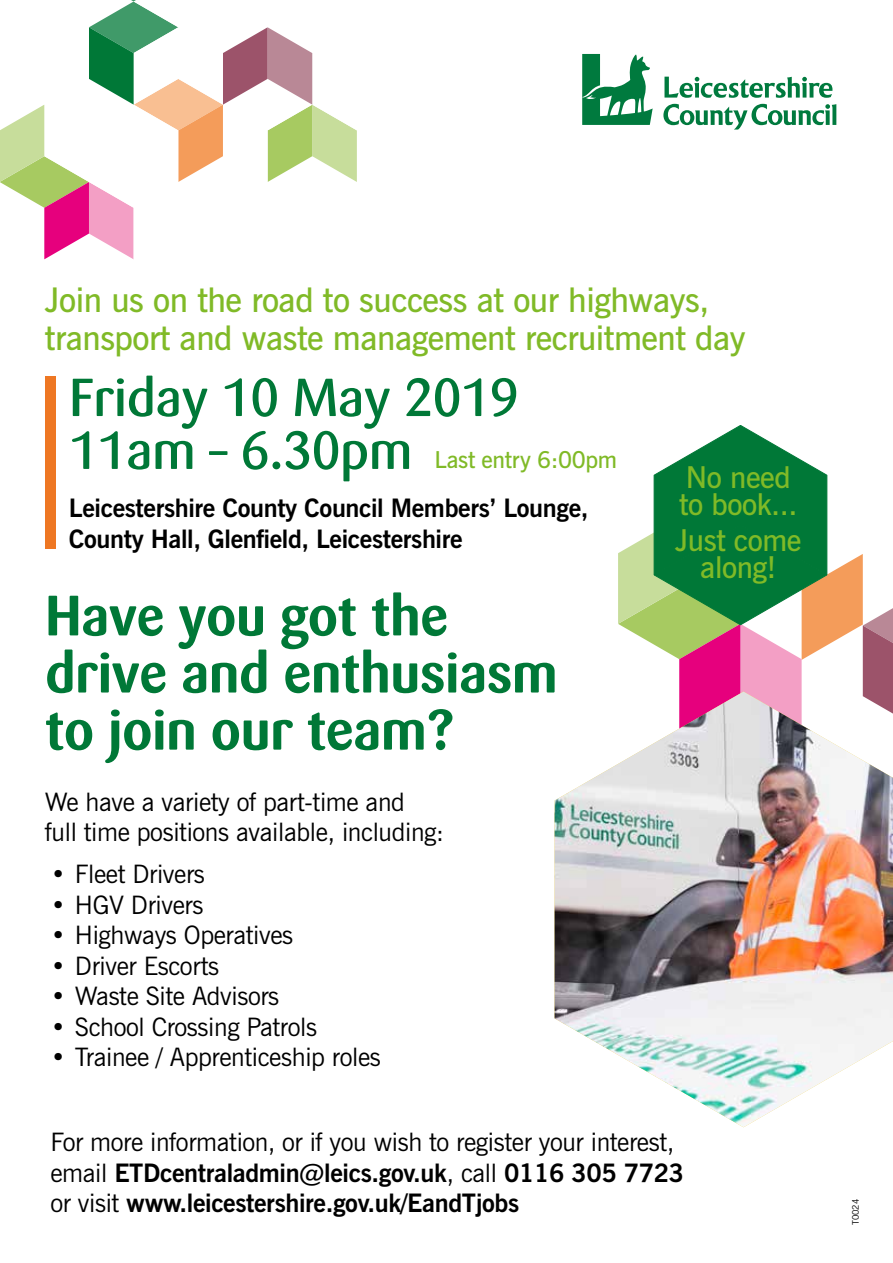
<style>
.page{position:relative;width:893px;height:1263px;background:#fff}
.page>*{position:absolute;margin:0;border:0;box-sizing:border-box;transform-origin:0 0}
.t1{font:700 56.25px/57.2px "Sari";letter-spacing:-.015em;color:#007837;scale:.96 1}
.t2{font:500 52.8px "Sari";letter-spacing:-.015em;color:#007837}
.t3{font:52.8px "Sari Medium Caps";color:#007837}
.t4{font:600 33.9px/38.1px "News Gothic BT";letter-spacing:-.015em;color:#80ba27}
.t5{font:600 30px/27px "News Gothic BT";letter-spacing:-.015em;color:#80ba27}
.t6{font:700 25.35px/30.5px "News Gothic BT";letter-spacing:-.015em;color:#000}
.t7{font:25.35px/30.5px "News Gothic BT";letter-spacing:-.015em;color:#000}
.t8{font:600 23.25px "News Gothic BT";letter-spacing:-.015em;color:#80ba27}
.t9{font:9px "News Gothic BT";color:#000}
.s1{font-family:"Sari Medium Caps";font-weight:400}
.s2{font-family:"Sari";font-weight:500}
.s3{font-weight:400}
</style>
<div class="page">
<svg style="left:664px;top:77px;width:168px;height:21px"></svg>
<svg style="left:663px;top:104px;width:173px;height:26px"></svg>
<svg style="left:582px;top:54px;width:71px;height:71px"></svg>
<svg style="left:0;top:0;width:357px;height:259px"></svg>
<img style="left:555px;top:730px;width:338px;height:397px">
<div style="left:45px;top:377px;width:11px;height:172px;background:#ee7723"></div>
<svg style="left:618px;top:425px;width:275px;height:305px"></svg>
<h3 class="t4" style="left:45px;top:280px;width:702px">Join us on the road to success at our highways, transport and waste management recruitment day</h3>
<h2 class="t2" style="left:69px;top:366px;width:451px">Friday <span class="s1">10</span> May <span class="s1">2019</span></h2>
<h2 class="t3" style="left:69px;top:419px;width:345px">11<span class="s2">am</span> – 6.30<span class="s2">pm</span></h2>
<p class="t6" style="left:69px;top:493px;width:521px">Leicestershire County Council Members’ Lounge,<br>County Hall, Glenfield, Leicestershire</p>
<h1 class="t1" style="left:45px;top:587px;width:536px">Have you got the drive and enthusiasm to join our team?</h1>
<p class="t7" style="left:45px;top:786px;width:401px">We have a variety of part-time and<br>full time positions available, including:</p>
<p class="t7" style="left:51px;top:859px;width:155px">• Fleet Drivers</p>
<p class="t7" style="left:51px;top:889px;width:154px">• HGV Drivers</p>
<p class="t7" style="left:51px;top:920px;width:244px">• Highways Operatives</p>
<p class="t7" style="left:51px;top:950px;width:170px">• Driver Escorts</p>
<p class="t7" style="left:51px;top:981px;width:230px">• Waste Site Advisors</p>
<p class="t7" style="left:51px;top:1011px;width:268px">• School Crossing Patrols</p>
<p class="t7" style="left:51px;top:1042px;width:331px">• Trainee / Apprenticeship roles</p>
<p class="t8" style="left:435px;top:446px;width:184px">Last entry 6:00pm</p>
<p class="t5" style="left:679px;top:464px;width:120px">No need to book...</p>
<p class="t5" style="left:675px;top:526px;width:128px;text-align:center">Just come along!</p>
<p class="t6" style="left:50px;top:1126px;width:635px"><span class="s3">For more information, or if you wish to register your interest, email</span> ETDcentraladmin@leics.gov.uk<span class="s3">, call</span> 0116 305 7723 <span class="s3">or visit</span> www.leicestershire.gov.uk/EandTjobs</p>
<p class="t9" style="left:850px;top:1225px;width:28px;rotate:-90deg">T0024</p>
</div>
